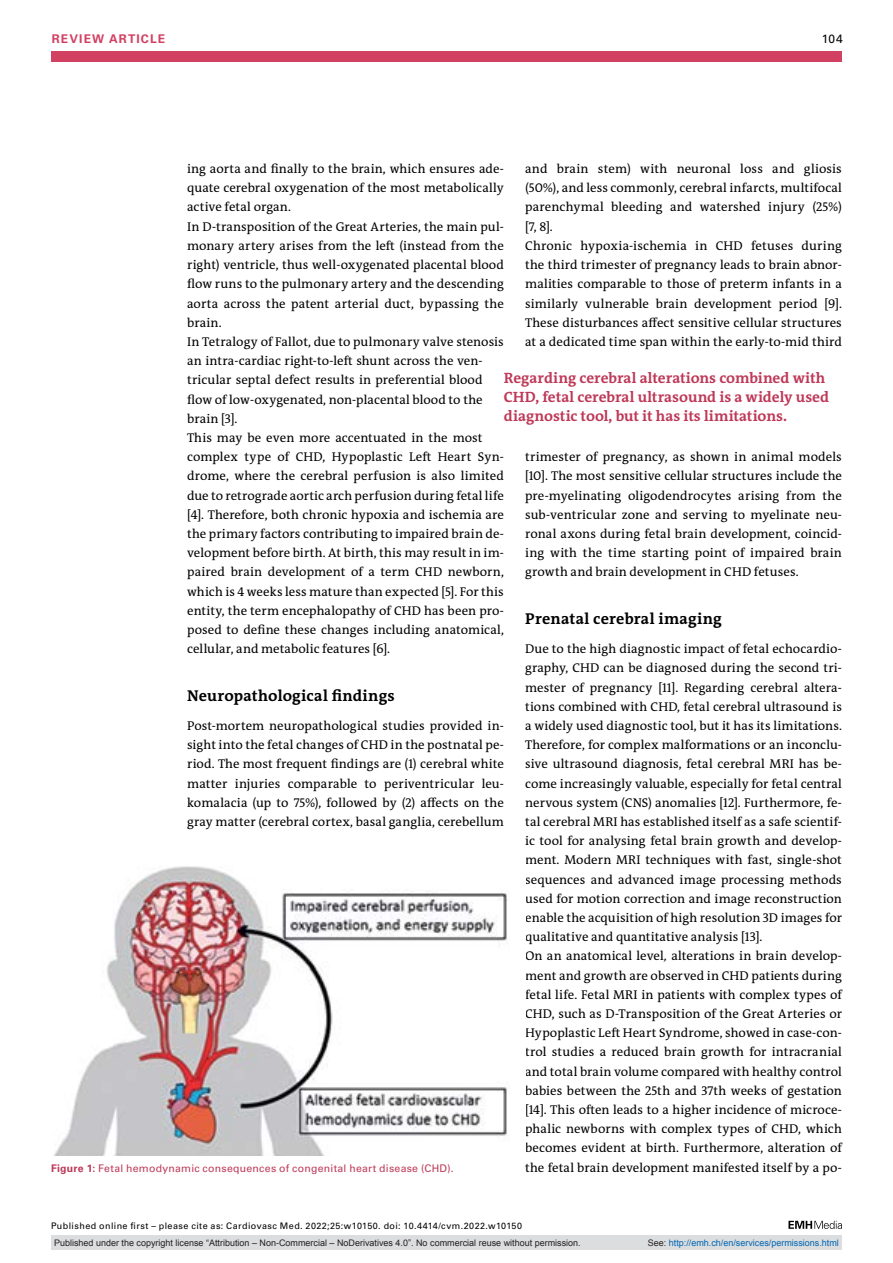
<style>
.page{position:relative;width:893px;height:1263px;background:#fff}
.page>*{position:absolute;margin:0;border:0;box-sizing:border-box;transform-origin:0 0}
.t1{font:700 15.75px "The Antiqua B W7";letter-spacing:.015em;color:#000}
.t2{font:700 15px/19.2px "The Antiqua B W7";color:#be3958}
.t3{font:12.75px/19.2px "The Antiqua B W5 Plain";letter-spacing:.005em;color:#000}
.t4{font:700 12px "Univers LT Std";letter-spacing:.095em;color:#d24062}
.t5{font:12px "Univers LT Std";color:#000}
.t6{font:10.5px "Univers LT Std";letter-spacing:.025em;color:#be3958}
.t7{font:9px "Arial";color:#231f20}
.t8{font:9px "Univers LT Std";letter-spacing:.045em;color:#000}
.t9{font:9px "Arial";color:#0066b3}
.s1{font-style:italic}
.s2{font-weight:700}
.s3{color:#231f20}
</style>
<div class="page">
<div style="left:51px;top:51px;width:791px;height:11px;background:#d24062"></div>
<svg style="left:788px;top:1221px;width:54px;height:8px"></svg>
<img style="left:53px;top:866px;width:455px;height:290px">
<div style="left:51px;top:1235px;width:791px;height:15px;background:#dcdddf"></div>
<p class="t4" style="left:52px;top:31px;width:115px">REVIEW ARTICLE</p>
<p class="t5" style="left:822px;top:31px;width:22px">104</p>
<p class="t3" style="left:525px;top:159px;width:318px">and brain stem) with neuronal loss and gliosis (50%), and less commonly, cerebral infarcts, multifocal parenchymal bleeding and watershed injury (25%) [7, 8].<br>Chronic hypoxia-ischemia in CHD fetuses during the third trimester of pregnancy leads to brain abnor&shy;malities comparable to those of preterm infants in a similarly vulnerable brain development period [9].<br>These disturbances affect sensitive cellular structures at a dedicated time span within the early-to-mid third</p>
<p class="t3" style="left:187px;top:159px;width:318px">ing aorta and finally to the brain, which ensures ade&shy;quate cerebral oxygenation of the most metabolically active fetal organ.<br>In D-transposition of the Great Arteries, the main pul&shy;monary artery arises from the left (instead from the right) ventricle, thus well-oxygenated placental blood flow runs to the pulmonary artery and the descending aorta across the patent arterial duct, bypassing the brain.<br>In Tetralogy of Fallot, due to pulmonary valve stenosis an intra-cardiac right-to-left shunt across the ven&shy;tricular septal defect results in preferential blood flow of low-oxygenated, non-placental blood to the brain [3].<br>This may be even more accentuated in the most complex type of CHD, Hypoplastic Left Heart Syn&shy;drome, where the cerebral perfusion is also limited due to retrograde aortic arch perfusion during fetal life [4]. Therefore, both chronic hypoxia and ischemia are the primary factors contributing to impaired brain de&shy;velopment before birth. At birth, this may result in im&shy;paired brain development of a term CHD newborn, which is 4 weeks less mature than expected [5]. For this entity, the term encephalopathy of CHD has been pro&shy;posed to define these changes including anatomical, cellular, and metabolic features [6].</p>
<p class="t1" style="left:187px;top:686px;width:209px">Neuropathological findings</p>
<p class="t3" style="left:187px;top:716px;width:318px;text-align:justify">Post-mortem neuropathological studies provided in&shy;sight into the fetal changes of CHD in the postnatal pe&shy;riod. The most frequent findings are (1) cerebral white matter injuries comparable to periventricular leu&shy;komalacia (up to 75%), followed by (2) affects on the gray matter (cerebral cortex, basal ganglia, cerebellum</p>
<p class="t2" style="left:504px;top:368px;width:327px">Regarding cerebral alterations combined with<br>CHD, fetal cerebral ultrasound is a widely used diagnostic tool, but it has its limitations.</p>
<p class="t3" style="left:525px;top:447px;width:318px;text-align:justify">trimester of pregnancy, as shown in animal models [10]. The most sensitive cellular structures include the pre-myelinating oligodendrocytes arising from the sub-ventricular zone and serving to myelinate neu&shy;ronal axons during fetal brain development, coincid&shy;ing with the time starting point of impaired brain growth and brain development in CHD fetuses.</p>
<p class="t1" style="left:525px;top:609px;width:198px">Prenatal cerebral imaging</p>
<p class="t3" style="left:525px;top:639px;width:318px">Due to the high diagnostic impact of fetal echocardio&shy;graphy, CHD can be diagnosed during the second tri&shy;mester of pregnancy [11]. Regarding cerebral altera&shy;tions combined with CHD, fetal cerebral ultrasound is a widely used diagnostic tool, but it has its limitations.<br>Therefore, for complex malformations or an inconclu&shy;sive ultrasound diagnosis, fetal cerebral MRI has be&shy;come increasingly valuable, especially for fetal central nervous system (CNS) anomalies [12]. Furthermore, fe&shy;tal cerebral MRI has established itself as a safe scientif&shy;ic tool for analysing fetal brain growth and develop&shy;ment. Modern MRI techniques with fast, single-shot sequences and advanced image processing methods used for motion correction and image reconstruction enable the acquisition of high resolution 3D images for qualitative and quantitative analysis [13].<br>On an anatomical level<span class="s1">,</span> alterations in brain develop&shy;ment and growth are observed in CHD patients during fetal life. Fetal MRI in patients with complex types of CHD, such as D-Transposition of the Great Arteries or Hypoplastic Left Heart Syndrome, showed in case-con&shy;trol studies a reduced brain growth for intracranial and total brain volume compared with healthy control babies between the 25th and 37th weeks of gestation [14]. This often leads to a higher incidence of microce&shy;phalic newborns with complex types of CHD, which becomes evident at birth. Furthermore, alteration of</p>
<p class="t6" style="left:51px;top:1162px;width:404px"><span class="s2">FIGURE 1:</span> Fetal hemodynamic consequences of congenital heart disease (CHD).</p>
<p class="t3" style="left:525px;top:1158px;width:318px">the fetal brain development manifested itself by a po-</p>
<p class="t8" style="left:51px;top:1220px;width:472px">Published online first – please cite as: Cardiovasc Med. 2022;25:w10150. doi: 10.4414/cvm.2022.w10150</p>
<p class="t7" style="left:54px;top:1237px;width:528px">Published under the copyright license “Attribution – Non-Commercial – NoDerivatives 4.0”. No commercial reuse without permission.</p>
<p class="t9" style="left:648px;top:1237px;width:193px"><span class="s3">See:</span> http://emh.ch/en/services/permissions.html</p>
</div>
